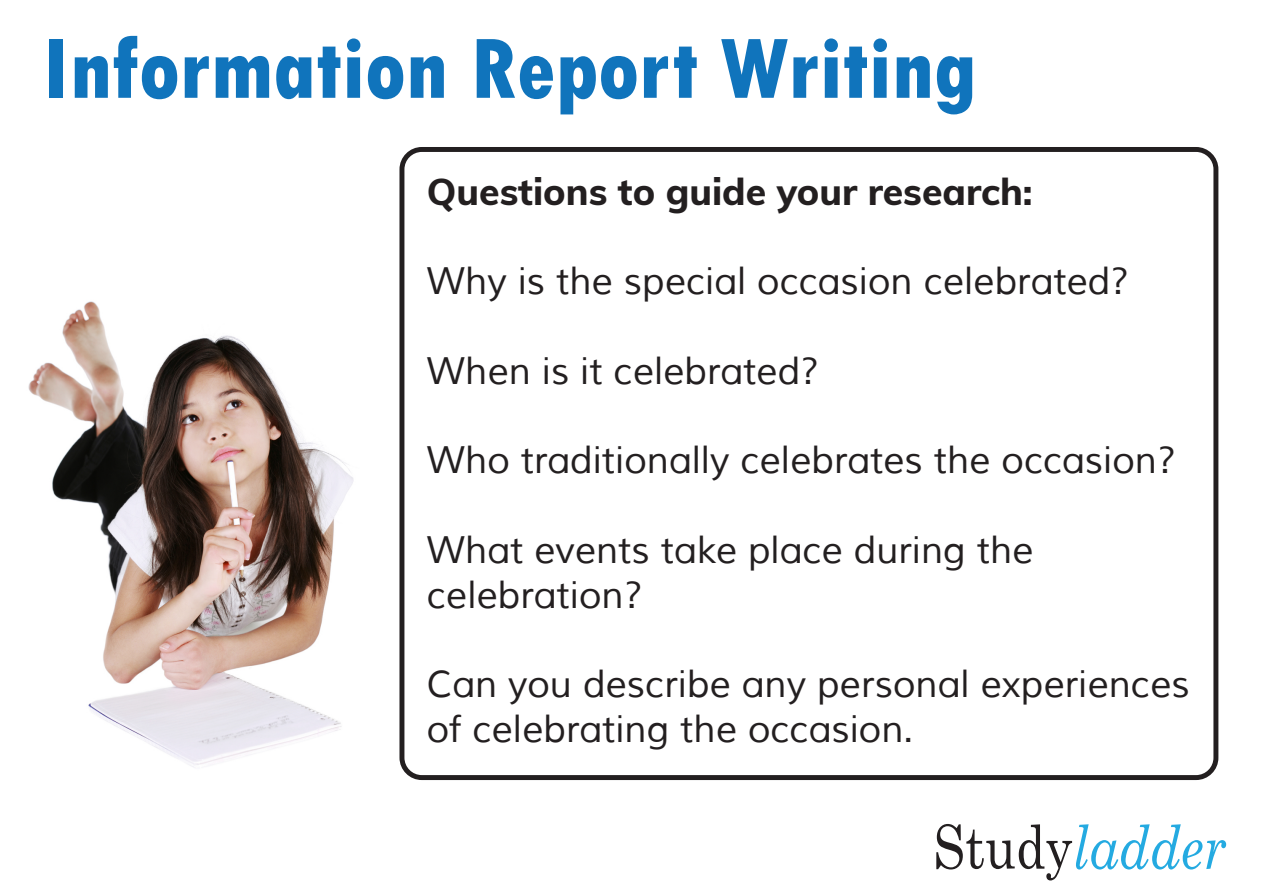
<style>
.page{position:relative;width:1263px;height:893px;background:#fff}
.page>*{position:absolute;margin:0;border:0;box-sizing:border-box;transform-origin:0 0}
.t1{font:800 condensed 90px "Tw Cen";color:#1074bc}
.t2{font:37.35px/44.7px "Muli";color:#231f20}
.t3{font:800 37.35px "Muli";color:#231f20}
</style>
<div class="page">
<div style="left:399px;top:147px;width:819px;height:633px;border:5px solid #231f20;border-radius:20px"></div>
<img style="left:28px;top:301px;width:326px;height:466px">
<svg style="left:936px;top:824px;width:290px;height:56px"></svg>
<h1 class="t1" style="left:43px;top:16px;width:935px">Information Report Writing</h1>
<p class="t3" style="left:427px;top:164px;width:607px">Questions to guide your research:</p>
<p class="t2" style="left:427px;top:260px;width:704px">Why is the special occasion celebrated?</p>
<p class="t2" style="left:427px;top:349px;width:394px">When is it celebrated?</p>
<p class="t2" style="left:427px;top:439px;width:750px">Who traditionally celebrates the occasion?</p>
<p class="t2" style="left:427px;top:528px;width:608px">What events take place during the celebration?</p>
<p class="t2" style="left:427px;top:663px;width:764px">Can you describe any personal experiences of celebrating the occasion.</p>
</div>
